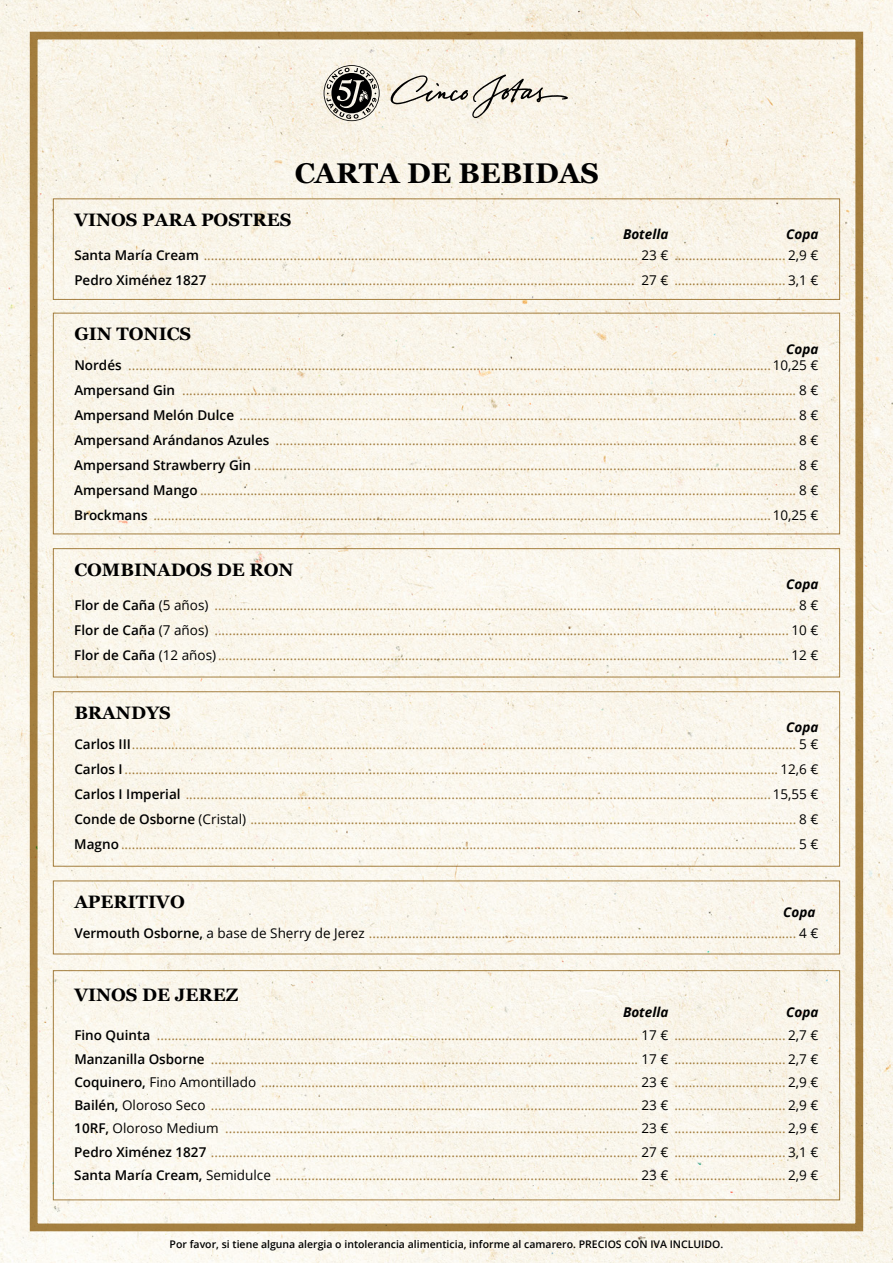
<style>
.page{position:relative;width:893px;height:1263px;background:#fff}
.page>*{position:absolute;margin:0;border:0;box-sizing:border-box;transform-origin:0 0}
.t1{font:700 28.5px "Georgia";color:#000}
.t2{font:700 18px "Georgia";color:#000}
.t3{font:13.5px/25px "Open Sans";color:#a78344;text-align:right}
.t4{font:italic 700 13.5px "Open Sans";color:#000}
.t5{font:600 10.5px "Open Sans";color:#000}
.s1{font-weight:700;font-style:italic;color:#000}
.s2{font-weight:600;color:#000}
.s3{color:#000}
</style>
<div class="page">
<img style="left:0;top:0;width:893px;height:1263px">
<div style="left:30px;top:32px;width:833px;height:1199px;border:8px solid #a78344"></div>
<svg style="left:324px;top:65px;width:244px;height:56px;background:#d0cbc0"></svg>
<div style="left:53px;top:313px;width:787px;height:221px;border:1px solid #a78344"></div>
<div style="left:53px;top:691px;width:787px;height:175px;border:1px solid #a78344"></div>
<div style="left:53px;top:198px;width:787px;height:102px;border:1px solid #a78344"></div>
<div style="left:53px;top:548px;width:787px;height:129px;border:1px solid #a78344"></div>
<div style="left:53px;top:970px;width:787px;height:230px;border:1px solid #a78344"></div>
<h1 class="t1" style="left:294px;top:151px;width:306px">CARTA DE BEBIDAS</h1>
<h2 class="t2" style="left:74px;top:206px;width:219px">VINOS PARA POSTRES</h2>
<p class="t4" style="left:623px;top:225px;width:47px">Botella</p>
<p class="t3" style="left:74px;top:224px;width:746px;line-height:20.7px"><span class="s1">Copa<br></span><span class="s2">Santa María Cream</span> ......................................................................................................................... <span class="s3">23 €</span> ............................... <span class="s3">2,9 €</span></p>
<p class="t3" style="left:74px;top:267px;width:746px"><span class="s2">Pedro Ximénez 1827</span> ...................................................................................................................... <span class="s3">27 €</span> ............................... <span class="s3">3,1 €</span></p>
<h2 class="t2" style="left:74px;top:320px;width:118px">GIN TONICS</h2>
<p class="t3" style="left:74px;top:340px;width:746px;line-height:16.5px"><span class="s1">Copa<br></span><span class="s2">Nordés</span> ...................................................................................................................................................................................<span class="s3">10,25 €</span></p>
<p class="t3" style="left:74px;top:377px;width:746px;text-align:justify"><span class="s2">Ampersand Gin</span> ........................................................................................................................................................................... <span class="s3">8 € </span><span class="s2">Ampersand Melón Dulce</span> ........................................................................................................................................................... <span class="s3">8 € </span><span class="s2">Ampersand Arándanos Azules</span> ................................................................................................................................................. <span class="s3">8 € </span><span class="s2">Ampersand Strawberry Gin</span> ....................................................................................................................................................... <span class="s3">8 € </span><span class="s2">Ampersand Mango</span> ...................................................................................................................................................................... <span class="s3">8 € </span><span class="s2">Brockmans</span> ............................................................................................................................................................................<span class="s3">10,25 €</span></p>
<h2 class="t2" style="left:74px;top:556px;width:221px">COMBINADOS DE RON</h2>
<p class="t3" style="left:74px;top:574px;width:745px;line-height:20.7px"><span class="s1">Copa<br></span><span class="s2">Flor de Caña</span> <span class="s3">(5 años)</span> .................................................................................................................................................................. <span class="s3">8 €</span></p>
<p class="t3" style="left:74px;top:617px;width:746px;text-align:left"><span class="s2">Flor de Caña</span> <span class="s3">(7 años)</span> ................................................................................................................................................................ <span class="s3">10 €<br></span><span class="s2">Flor de Caña</span> <span class="s3">(12 años)</span>............................................................................................................................................................... <span class="s3">12 €</span></p>
<h2 class="t2" style="left:74px;top:699px;width:98px">BRANDYS</h2>
<p class="t3" style="left:74px;top:719px;width:746px;line-height:16.5px"><span class="s1">Copa<br></span><span class="s2">Carlos III</span>......................................................................................................................................................................................... <span class="s3">5 €</span></p>
<p class="t3" style="left:74px;top:756px;width:746px;text-align:justify"><span class="s2">Carlos I</span>...................................................................................................................................................................................... <span class="s3">12,6 € </span><span class="s2">Carlos I Imperial</span> ...................................................................................................................................................................<span class="s3">15,55 € </span><span class="s2">Conde de Osborne</span> <span class="s3">(Cristal)</span> ........................................................................................................................................................ <span class="s3">8 € </span><span class="s2">Magno</span> ............................................................................................................................................................................................ <span class="s3">5 €</span></p>
<h2 class="t2" style="left:74px;top:888px;width:112px">APERITIVO</h2>
<p class="t3" style="left:74px;top:902px;width:745px;line-height:20.7px"><span class="s1">Copa<br></span><span class="s2">Vermouth Osborne,</span> <span class="s3">a base de Sherry de Jerez</span> ....................................................................................................................... <span class="s3">4 €</span></p>
<h2 class="t2" style="left:74px;top:981px;width:165px">VINOS DE JEREZ</h2>
<p class="t4" style="left:623px;top:1002px;width:47px">Botella</p>
<p class="t3" style="left:74px;top:1000px;width:746px;line-height:23.2px;text-align:justify;text-indent:712px"><span class="s1">Copa </span><span class="s2">Fino Quinta</span> ...................................................................................................................................... <span class="s3">17 €</span> ............................... <span class="s3">2,7 € </span><span class="s2">Manzanilla Osborne</span> ....................................................................................................................... <span class="s3">17 €</span> ............................... <span class="s3">2,7 € </span><span class="s2">Coquinero,</span> <span class="s3">Fino Amontillado</span> ......................................................................................................... <span class="s3">23 €</span> ............................... <span class="s3">2,9 € </span><span class="s2">Bailén,</span> <span class="s3">Oloroso Seco</span> ....................................................................................................................... <span class="s3">23 €</span> ............................... <span class="s3">2,9 € </span><span class="s2">10RF,</span> <span class="s3">Oloroso Medium</span> ................................................................................................................... <span class="s3">23 €</span> ............................... <span class="s3">2,9 € </span><span class="s2">Pedro Ximénez 1827</span> ....................................................................................................................... <span class="s3">27 €</span> ............................... <span class="s3">3,1 € </span><span class="s2">Santa María Cream,</span> <span class="s3">Semidulce</span> ..................................................................................................... <span class="s3">23 €</span> ............................... <span class="s3">2,9 €</span></p>
<p class="t5" style="left:170px;top:1237px;width:555px">Por favor, si tiene alguna alergia o intolerancia alimenticia, informe al camarero. PRECIOS CON IVA INCLUIDO.</p>
</div>
